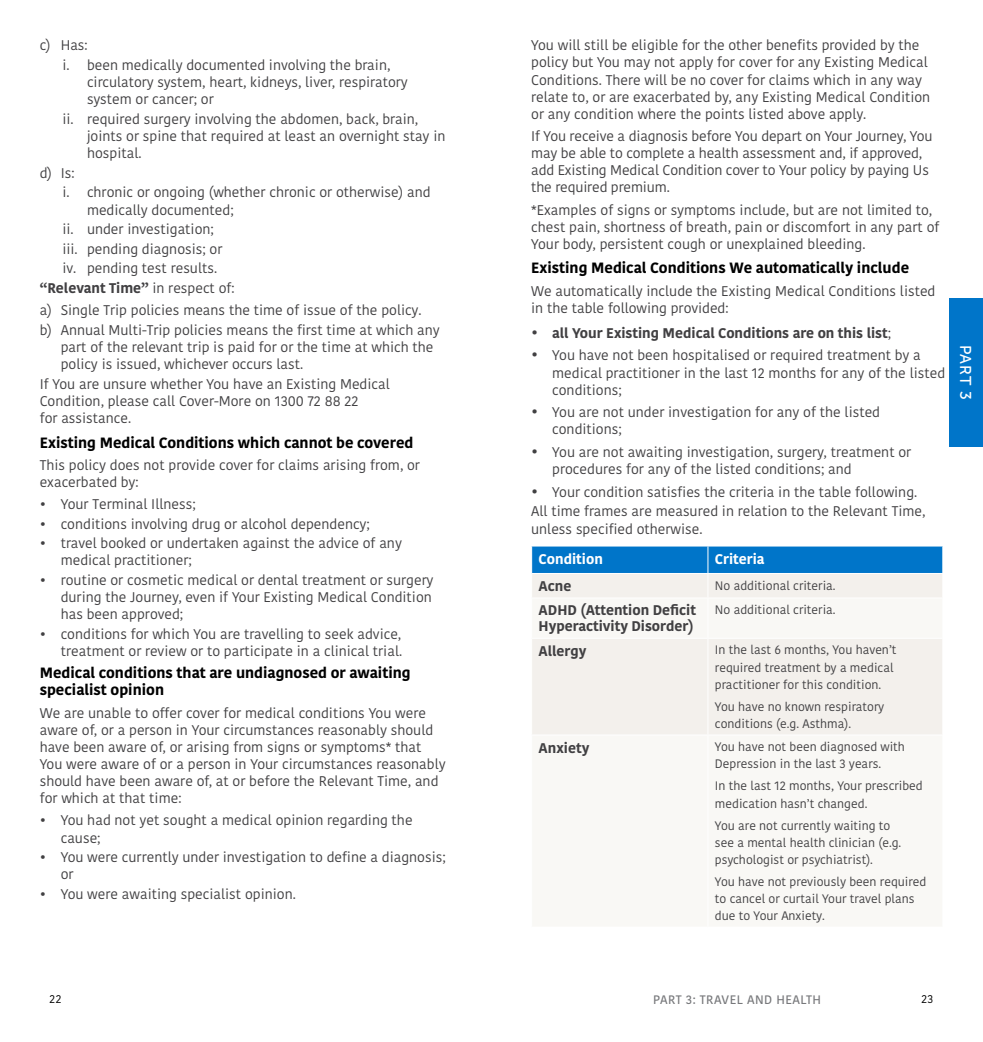
<style>
.page{position:relative;width:983px;height:1042px;background:#fff}
.page>*{position:absolute;margin:0;border:0;box-sizing:border-box;transform-origin:0 0}
.t1{font:15.75px "Museo Sans Rounded 500";color:#fff}
.t2{font:700 14.88px/17.2px "Kohinoor";color:#000}
.t3{font:14px/17.2px "Kohinoor";color:#414042}
.t4{font:700 14px/15.8px "Kohinoor";color:#414042}
.t5{font:700 14px "Kohinoor";color:#fff}
.t6{font:12.25px/17.2px "Kohinoor";color:#414042}
.t7{font:600 12.25px "Kohinoor";letter-spacing:.04em;color:#77787b}
.t8{font:11.38px "Kohinoor";color:#000}
.s1{font-weight:400}
.s2{font-weight:400;font-size:15.75px}
.s3{font-size:15.75px}
</style>
<div class="page">
<div style="left:948px;top:298px;width:34px;height:148px;background:#0075c9"></div>
<div style="left:532px;top:639px;width:410px;height:95px;background:#f3f0ec"></div>
<svg style="left:531px;top:546px;width:412px;height:51px;background:#76b1da"></svg>
<hr style="left:707px;top:639px;width:1px;height:95px;background:#fff">
<p class="t3" style="left:62px;top:36px;width:329px;line-height:19.6px;text-indent:-23px">c) Has:<br>i. been medically documented involving the brain,</p>
<p class="t3" style="left:87px;top:74px;width:322px">circulatory system, heart, kidneys, liver, respiratory system or cancer; or</p>
<p class="t3" style="left:87px;top:111px;width:360px;text-indent:-24px">ii. required surgery involving the abdomen, back, brain, joints or spine that required at least an overnight stay in hospital.</p>
<p class="t3" style="left:62px;top:163px;width:369px;line-height:19.6px;text-indent:-23px">d) Is:<br>i. chronic or ongoing (whether chronic or otherwise) and</p>
<p class="t3" style="left:87px;top:201px;width:148px">medically documented;</p>
<p class="t3" style="left:62px;top:221px;width:153px">ii. under investigation;</p>
<p class="t3" style="left:62px;top:241px;width:161px">iii. pending diagnosis; or</p>
<p class="t3" style="left:62px;top:260px;width:156px">iv. pending test results.</p>
<p class="t4" style="left:40px;top:280px;width:196px">“Relevant Time” <span class="s1">in respect of:</span></p>
<p class="t3" style="left:40px;top:301px;width:401px;line-height:19.6px">a) Single Trip policies means the time of issue of the policy.<br>b) Annual Multi-Trip policies means the first time at which any</p>
<p class="t3" style="left:61px;top:339px;width:374px">part of the relevant trip is paid for or the time at which the policy is issued, whichever occurs last.</p>
<p class="t3" style="left:40px;top:375px;width:351px">If You are unsure whether You have an Existing Medical<br>Condition, please call Cover‑More on 1300 72 88 22<br>for assistance.</p>
<p class="t2" style="left:40px;top:434px;width:375px">Existing Medical Conditions which cannot be covered</p>
<p class="t3" style="left:40px;top:456px;width:382px">This policy does not provide cover for claims arising from, or exacerbated by:</p>
<p class="t3" style="left:40px;top:496px;width:157px">• Your Terminal Illness;</p>
<p class="t3" style="left:40px;top:515px;width:331px">• conditions involving drug or alcohol dependency;</p>
<p class="t3" style="left:61px;top:535px;width:343px;text-indent:-21px">• travel booked or undertaken against the advice of any medical practitioner;</p>
<p class="t3" style="left:61px;top:572px;width:374px;text-align:justify;text-indent:-21px">• routine or cosmetic medical or dental treatment or surgery during the Journey, even if Your Existing Medical Condition has been approved;</p>
<p class="t3" style="left:40px;top:626px;width:364px;text-align:right">• conditions for which You are travelling to seek advice, treatment or review or to participate in a clinical trial.</p>
<p class="t2" style="left:40px;top:665px;width:372px">Medical conditions that are undiagnosed or awaiting specialist opinion</p>
<p class="t3" style="left:40px;top:704px;width:407px">We are unable to offer cover for medical conditions You were aware of, or a person in Your circumstances reasonably should have been aware of, or arising from signs or symptoms* that You were aware of or a person in Your circumstances reasonably should have been aware of, at or before the Relevant Time, and for which at that time:</p>
<p class="t3" style="left:61px;top:812px;width:353px;text-indent:-21px">• You had not yet sought a medical opinion regarding the cause;</p>
<p class="t3" style="left:61px;top:849px;width:386px;text-indent:-21px">• You were currently under investigation to define a diagnosis; or</p>
<p class="t3" style="left:40px;top:886px;width:257px">• You were awaiting specialist opinion.</p>
<p class="t3" style="left:531px;top:37px;width:400px">You will still be eligible for the other benefits provided by the policy but You may not apply for cover for any Existing Medical Conditions. There will be no cover for claims which in any way relate to, or are exacerbated by, any Existing Medical Condition or any condition where the points listed above apply.</p>
<p class="t3" style="left:531px;top:128px;width:402px">If You receive a diagnosis before You depart on Your Journey, You may be able to complete a health assessment and, if approved, add Existing Medical Condition cover to Your policy by paying Us the required premium.</p>
<p class="t3" style="left:531px;top:201px;width:409px">*Examples of signs or symptoms include, but are not limited to, chest pain, shortness of breath, pain or discomfort in any part of<br>Your body, persistent cough or unexplained bleeding.</p>
<p class="t2" style="left:531px;top:260px;width:379px">Existing Medical Conditions We automatically include</p>
<p class="t3" style="left:531px;top:282px;width:405px">We automatically include the Existing Medical Conditions listed in the table following provided:</p>
<p class="t4" style="left:531px;top:325px;width:361px"><span class="s2">•</span> all Your Existing Medical Conditions are on this list<span class="s1">;</span></p>
<p class="t3" style="left:552px;top:347px;width:394px;text-indent:-21px"><span class="s3">•</span> You have not been hospitalised or required treatment by a medical practitioner in the last 12 months for any of the listed conditions;</p>
<p class="t3" style="left:552px;top:404px;width:329px;text-indent:-21px"><span class="s3">•</span> You are not under investigation for any of the listed conditions;</p>
<p class="t3" style="left:552px;top:444px;width:360px;text-indent:-21px"><span class="s3">•</span> You are not awaiting investigation, surgery, treatment or procedures for any of the listed conditions; and</p>
<p class="t3" style="left:531px;top:482px;width:395px;line-height:19.6px"><span class="s3">•</span> Your condition satisfies the criteria in the table following.<br>All time frames are measured in relation to the Relevant Time,</p>
<p class="t3" style="left:531px;top:520px;width:173px">unless specified otherwise.</p>
<p class="t5" style="left:538px;top:549px;width:66px">Condition</p>
<p class="t5" style="left:714px;top:549px;width:51px">Criteria</p>
<p class="t4" style="left:538px;top:578px;width:34px">Acne</p>
<p class="t6" style="left:714px;top:577px;width:122px">No additional criteria.</p>
<p class="t4" style="left:538px;top:603px;width:159px">ADHD (Attention Deficit<br>Hyperactivity Disorder)</p>
<p class="t6" style="left:714px;top:601px;width:122px">No additional criteria.</p>
<p class="t4" style="left:538px;top:643px;width:49px">Allergy</p>
<p class="t6" style="left:714px;top:642px;width:183px">In the last 6 months, You haven’t required treatment by a medical practitioner for this condition.</p>
<p class="t6" style="left:714px;top:698px;width:171px">You have no known respiratory conditions (e.g. Asthma).</p>
<p class="t4" style="left:538px;top:740px;width:52px">Anxiety</p>
<p class="t6" style="left:714px;top:738px;width:191px">You have not been diagnosed with<br>Depression in the last 3 years.</p>
<p class="t6" style="left:714px;top:778px;width:209px">In the last 12 months, Your prescribed medication hasn’t changed.</p>
<p class="t6" style="left:714px;top:817px;width:188px">You are not currently waiting to see a mental health clinician (e.g. psychologist or psychiatrist).</p>
<p class="t6" style="left:714px;top:873px;width:213px">You have not previously been required to cancel or curtail Your travel plans due to Your Anxiety.</p>
<p class="t1" style="left:973px;top:344px;width:57px;rotate:90deg">PART 3</p>
<p class="t8" style="left:50px;top:991px;width:13px">22</p>
<p class="t7" style="left:653px;top:991px;width:169px">PART 3: TRAVEL AND HEALTH</p>
<p class="t8" style="left:921px;top:991px;width:13px">23</p>
</div>
